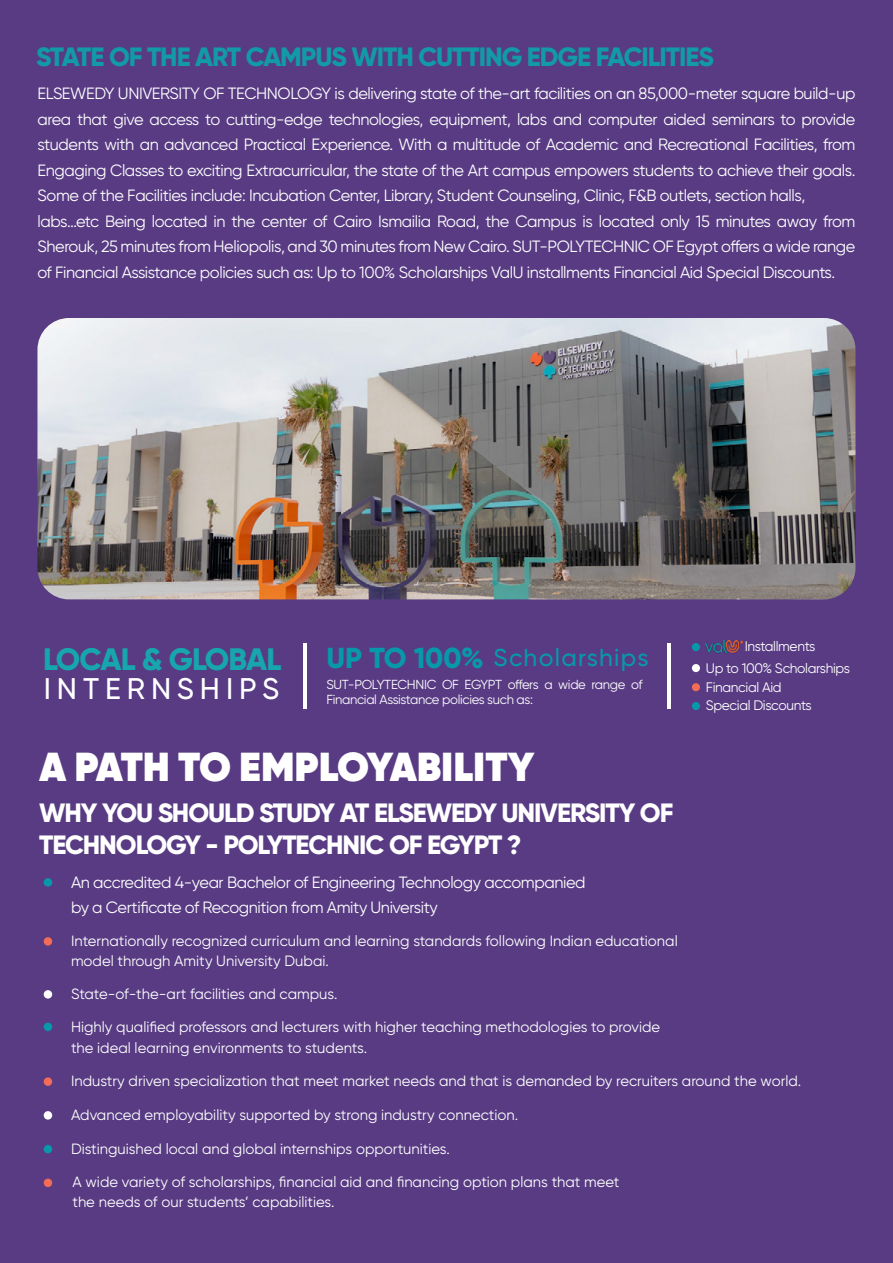
<style>
.page{position:relative;width:893px;height:1263px;background:#583b83}
.page>*{position:absolute;margin:0;border:0;box-sizing:border-box;transform-origin:0 0}
.t1{font:800 40.5px "Gilroy";color:#fff}
.t2{font:800 31.05px "Gilroy";letter-spacing:-.03em;color:#17a6ad}
.t3{font:500 29.85px "Gilroy";letter-spacing:.2em;color:#fff}
.t4{font:800 28.8px "Gilroy";color:#0799aa}
.t5{font:800 26.4px/31.8px "Gilroy";letter-spacing:-.04em;color:#fff}
.t6{font:800 26.4px "Gilroy";letter-spacing:-.04em;color:#129aa7}
.t7{font:500 24.45px "Gilroy";letter-spacing:.05em;color:#0799aa}
.t8{font:16.35px/25.5px "Gilroy";letter-spacing:-.025em;color:#fff}
.t9{font:14.85px/20.1px "Gilroy";color:#fff}
.t10{font:13.8px/18.8px "Gilroy";letter-spacing:-.025em;color:#fff}
.t11{font:13.05px "Gilroy";letter-spacing:-.025em;color:#fff}
</style>
<div class="page">
<img style="left:37px;top:318px;width:818px;height:281px">
<hr style="left:303px;top:643px;width:3px;height:66px;background:#fff">
<hr style="left:667px;top:643px;width:4px;height:66px;background:#fff">
<div style="left:692px;top:643px;width:8px;height:8px;background:#0799aa;border-radius:50%"></div>
<div style="left:692px;top:664px;width:8px;height:8px;background:#fff;border-radius:50%"></div>
<div style="left:692px;top:683px;width:8px;height:8px;background:#f26c57;border-radius:50%"></div>
<div style="left:692px;top:702px;width:8px;height:8px;background:#0799aa;border-radius:50%"></div>
<img style="left:705px;top:641px;width:37px;height:13px">
<div style="left:44px;top:878px;width:8px;height:9px;background:#0799aa;border-radius:50%"></div>
<div style="left:44px;top:937px;width:8px;height:9px;background:#f26c57;border-radius:50%"></div>
<div style="left:44px;top:990px;width:8px;height:8px;background:#fff;border-radius:50%"></div>
<div style="left:44px;top:1023px;width:8px;height:8px;background:#0799aa;border-radius:50%"></div>
<div style="left:44px;top:1077px;width:8px;height:9px;background:#f26c57;border-radius:50%"></div>
<div style="left:44px;top:1111px;width:8px;height:8px;background:#fff;border-radius:50%"></div>
<div style="left:44px;top:1178px;width:8px;height:9px;background:#f26c57;border-radius:50%"></div>
<div style="left:44px;top:1145px;width:8px;height:8px;background:#0799aa;border-radius:50%"></div>
<h3 class="t6" style="left:36px;top:40px;width:679px">STATE OF THE ART CAMPUS WITH CUTTING EDGE FACILITIES</h3>
<p class="t8" style="left:37px;top:81px;width:819px">ELSEWEDY UNIVERSITY OF TECHNOLOGY is delivering state of the-art facilities on an 85,000-meter square build-up</p>
<p class="t8" style="left:37px;top:106px;width:819px">area that give access to cutting-edge technologies, equipment, labs and computer aided seminars to provide</p>
<p class="t8" style="left:37px;top:132px;width:819px">students with an advanced Practical Experience. With a multitude of Academic and Recreational Facilities, from</p>
<p class="t8" style="left:37px;top:157px;width:819px">Engaging Classes to exciting Extracurricular, the state of the Art campus empowers students to achieve their goals.</p>
<p class="t8" style="left:37px;top:183px;width:769px">Some of the Facilities include: Incubation Center, Library, Student Counseling, Clinic &amp;F, B outlets, section halls,</p>
<p class="t8" style="left:37px;top:208px;width:819px">labs…etc Being located in the center of Cairo Ismailia Road, the Campus is located only 15 minutes away from</p>
<p class="t8" style="left:739px;top:233px;width:118px">ers a wide range</p>
<p class="t8" style="left:37px;top:233px;width:799px">Sherouk, 25 minutes from Heliopolis, and 30 minutes from New Cairo. SUT-POLYTECHNIC OF Egypt o<br>of Financial Assistance policies such as: Up to 100% Scholarships ValU installments Financial Aid Special Discounts.</p>
<h2 class="t2" style="left:43px;top:640px;width:239px">LOCAL &amp; GLOBAL</h2>
<h3 class="t3" style="left:44px;top:670px;width:237px">INTERNSHIPS</h3>
<h3 class="t4" style="left:326px;top:640px;width:159px">UP TO 100%</h3>
<h3 class="t7" style="left:493px;top:643px;width:157px">Scholarships</h3>
<p class="t11" style="left:522px;top:676px;width:122px">ers a wide range of</p>
<p class="t11" style="left:326px;top:676px;width:191px">SUT-POLYTECHNIC OF EGYPT o</p>
<p class="t11" style="left:326px;top:691px;width:208px">Financial Assistance policies such as:</p>
<h1 class="t1" style="left:40px;top:741px;width:497px">A PATH TO EMPLOYABILITY</h1>
<h3 class="t5" style="left:39px;top:797px;width:636px">WHY YOU SHOULD STUDY AT ELSEWEDY UNIVERSITY OF<br>TECHNOLOGY - POLYTECHNIC OF EGYPT ?</h3>
<p class="t10" style="left:745px;top:637px;width:72px">Installments</p>
<p class="t10" style="left:706px;top:658px;width:146px">Up to 100% Scholarships</p>
<p class="t10" style="left:706px;top:677px;width:107px">Financial Aid<br>Special Discounts</p>
<p class="t8" style="left:71px;top:869px;width:516px">An accredited 4-year Bachelor of Engineering Technology accompanied by a Certificate of Recognition from Amity University</p>
<p class="t9" style="left:71px;top:930px;width:608px">Internationally recognized curriculum and learning standards following Indian educational model through Amity University Dubai.</p>
<p class="t9" style="left:71px;top:983px;width:268px">State-of-the-art facilities and campus.</p>
<p class="t9" style="left:71px;top:1017px;width:591px">Highly qualified professors and lecturers with higher teaching methodologies to provide the ideal learning environments to students.</p>
<p class="t9" style="left:71px;top:1071px;width:732px">Industry driven specialization that meet market needs and that is demanded by recruiters around the world.</p>
<p class="t9" style="left:71px;top:1104px;width:449px">Advanced employability supported by strong industry connection.</p>
<p class="t9" style="left:71px;top:1138px;width:380px">Distinguished local and global internships opportunities.</p>
<p class="t9" style="left:72px;top:1172px;width:549px">A wide variety of scholarships, financial aid and financing option plans that meet the needs of our students’ capabilities.</p>
</div>
